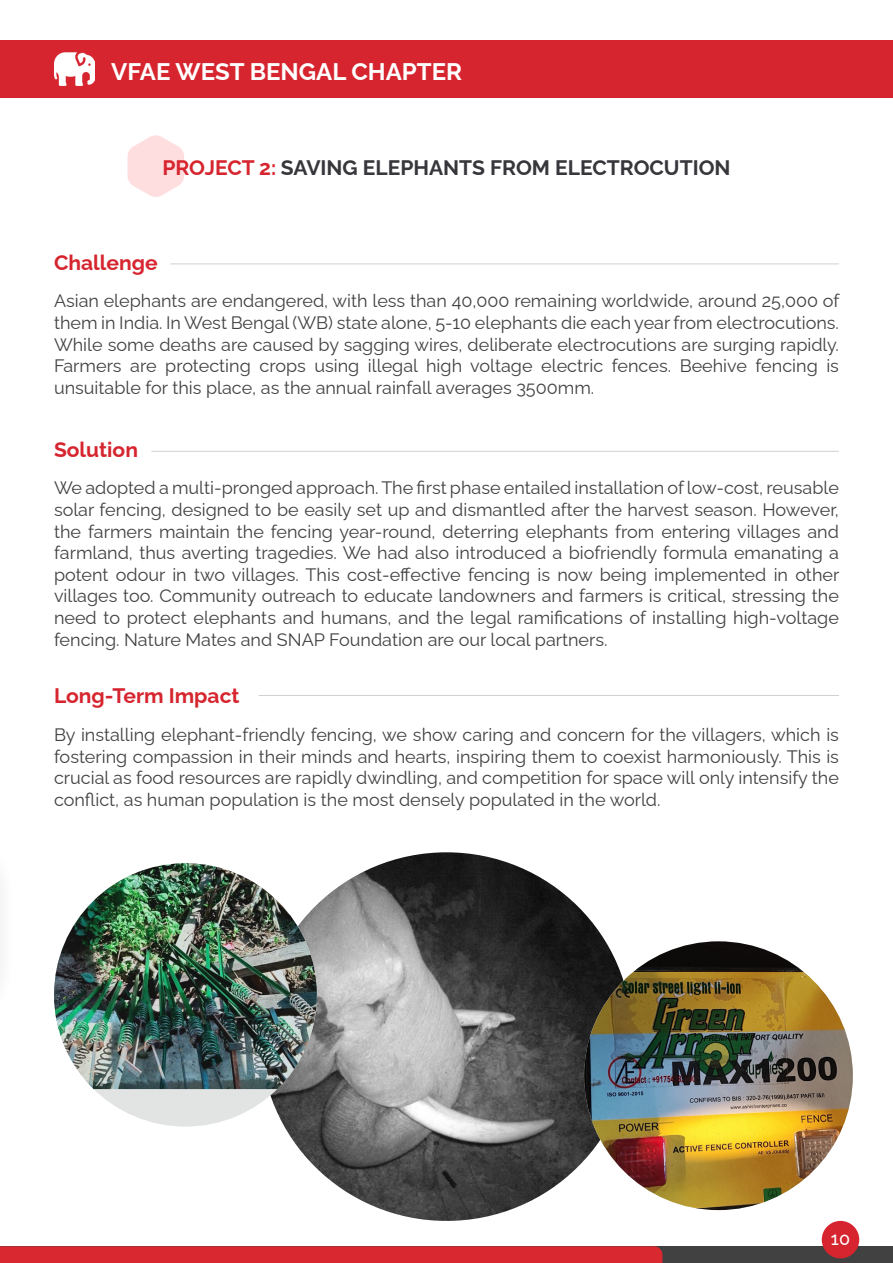
<style>
.page{position:relative;width:893px;height:1263px;background:#fff}
.page>*{position:absolute;margin:0;border:0;box-sizing:border-box;transform-origin:0 0}
.t1{font:700 24px "Raleway";color:#fff}
.t2{font:700 21px "Raleway";color:#36363b}
.t3{font:700 21px "Raleway";color:#d6252f}
.t4{font:18px/21.6px "Raleway";color:#414142;text-align:justify}
.t5{font:500 18px "Raleway";color:#fff}
.s1{color:#d6252f}
</style>
<div class="page">
<div style="left:0;top:40px;width:893px;height:58px;background:#d6252f"></div>
<img style="left:54px;top:52px;width:41px;height:34px">
<hr style="left:170px;top:264px;width:669px;height:1px;background:#d1d1d4">
<hr style="left:151px;top:451px;width:688px;height:1px;background:#d1d1d4">
<hr style="left:259px;top:695px;width:580px;height:1px;background:#d1d1d4">
<svg style="left:127px;top:135px;width:57px;height:62px"></svg>
<img style="left:262px;top:852px;width:370px;height:369px">
<img style="left:584px;top:941px;width:269px;height:269px;border-radius:134px">
<div style="left:54px;top:863px;width:263px;height:263px;background:#e2e3e3;border-radius:50%"></div>
<img style="left:54px;top:863px;width:263px;height:226px">
<div style="left:0;top:1246px;width:893px;height:17px;background:#414141"></div>
<div style="left:0;top:1246px;width:662px;height:17px;background:#d92830"></div>
<div style="left:822px;top:1221px;width:37px;height:37px;background:#d6252f;border-radius:50%"></div>
<h1 class="t1" style="left:111px;top:53px;width:352px">VFAE WEST BENGAL CHAPTER</h1>
<p class="t2" style="left:162px;top:151px;width:570px"><span class="s1">PROJECT 2:</span> SAVING ELEPHANTS FROM ELECTROCUTION</p>
<p class="t3" style="left:54px;top:246px;width:105px">Challenge</p>
<p class="t4" style="left:54px;top:288px;width:787px">Asian elephants are endangered, with less than 40,000 remaining worldwide, around 25,000 of them in India. In West Bengal (WB) state alone, 5-10 elephants die each year from electrocutions.<br>While some deaths are caused by sagging wires, deliberate electrocutions are surging rapidly.<br>Farmers are protecting crops using illegal high voltage electric fences. Beehive fencing is unsuitable for this place, as the annual rainfall averages 3500mm.</p>
<p class="t3" style="left:54px;top:433px;width:86px">Solution</p>
<p class="t4" style="left:54px;top:475px;width:787px">We adopted a multi-pronged approach. The first phase entailed installation of low-cost, reusable solar fencing, designed to be easily set up and dismantled after the harvest season. However, the farmers maintain the fencing year-round, deterring elephants from entering villages and farmland, thus averting tragedies. We had also introduced a biofriendly formula emanating a potent odour in two villages. This cost-effective fencing is now being implemented in other villages too. Community outreach to educate landowners and farmers is critical, stressing the need to protect elephants and humans, and the legal ramifications of installing high-voltage fencing. Nature Mates and SNAP Foundation are our local partners.</p>
<p class="t3" style="left:54px;top:679px;width:187px">Long-Term Impact</p>
<p class="t4" style="left:54px;top:722px;width:786px">By installing elephant-friendly fencing, we show caring and concern for the villagers, which is fostering compassion in their minds and hearts, inspiring them to coexist harmoniously. This is crucial as food resources are rapidly dwindling, and competition for space will only intensify the conflict, as human population is the most densely populated in the world.</p>
<p class="t5" style="left:831px;top:1224px;width:21px">10</p>
</div>
